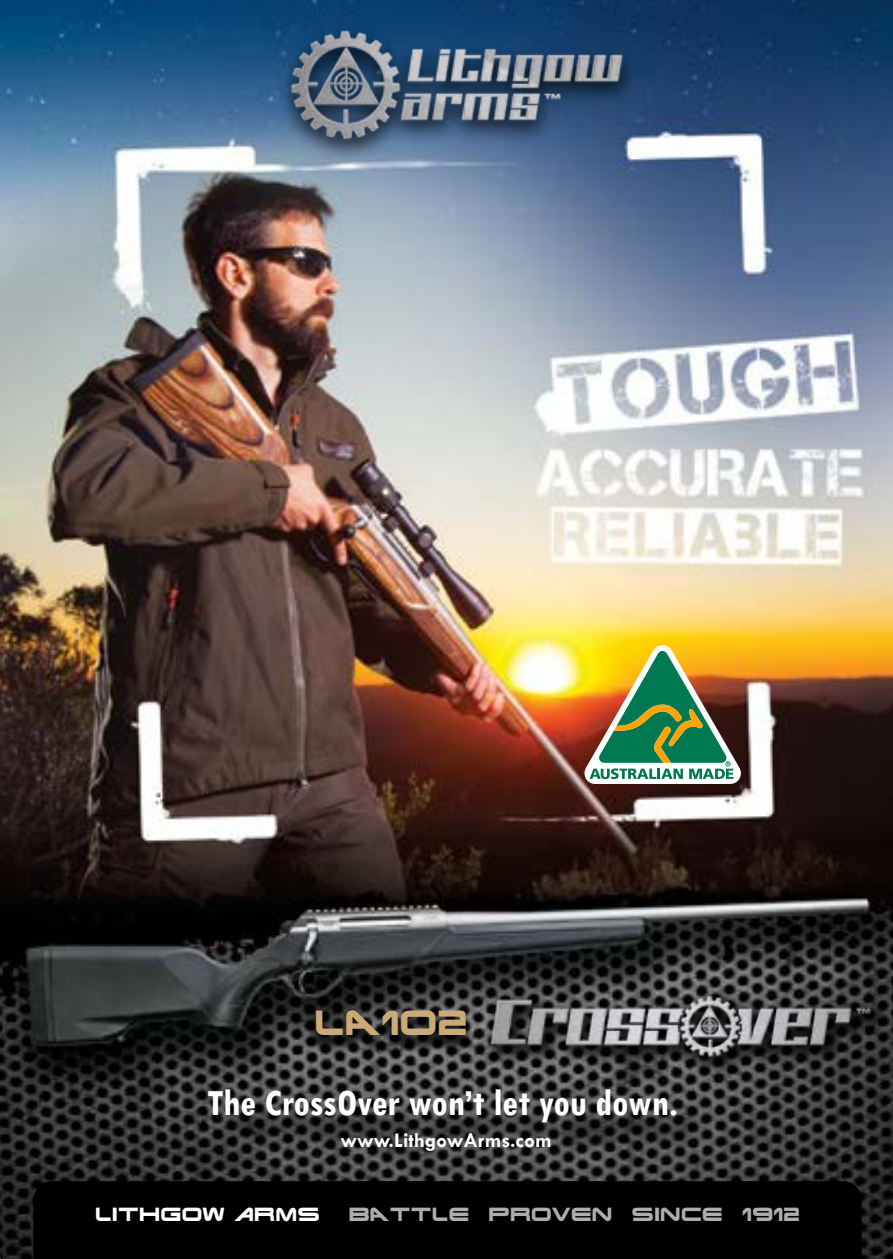
<style>
.page{position:relative;width:893px;height:1259px;background:#fff}
.page>*{position:absolute;margin:0;border:0;box-sizing:border-box;transform-origin:0 0}
.t1{font:700 condensed 39px "Tw Cen";color:#fff}
.t2{font:33px "Terminator Real NFI";letter-spacing:.03em;color:#caaa77}
.t3{font:700 21px "Tw Cen";color:#fff}
.t4{font:18px "Terminator Real NFI";letter-spacing:.03em;color:#abadb0}
.t5{font:18px "Terminator Real NFI";letter-spacing:.03em;color:#fff}
</style>
<div class="page">
<img style="left:0;top:0;width:893px;height:1259px">
<svg style="left:584px;top:645px;width:157px;height:139px"></svg>
<img style="left:259px;top:5px;width:397px;height:159px">
<img style="left:455px;top:937px;width:432px;height:152px">
<div style="left:214px;top:1095px;width:499px;height:64px;background:#000;opacity:.75"></div>
<div style="left:33px;top:1181px;width:829px;height:78px;background:#000"></div>
<hr style="left:0;top:41px;width:2px;height:625px;background:#000">
<div style="left:307px;top:1010px;width:168px;height:43px;background:#000;opacity:.77"></div>
<svg style="left:0;top:938px;width:3px;height:321px"></svg>
<p class="t2" style="left:315px;top:1007px;width:153px">LA102</p>
<p class="t1" style="left:207px;top:1079px;width:472px">The CrossOver won’t let you down.</p>
<p class="t3" style="left:341px;top:1128px;width:213px">www.LithgowArms.com</p>
<p class="t5" style="left:95px;top:1205px;width:226px">LITHGOW ARMS</p>
<p class="t4" style="left:349px;top:1205px;width:452px">BATTLE PROVEN SINCE 1912</p>
</div>
